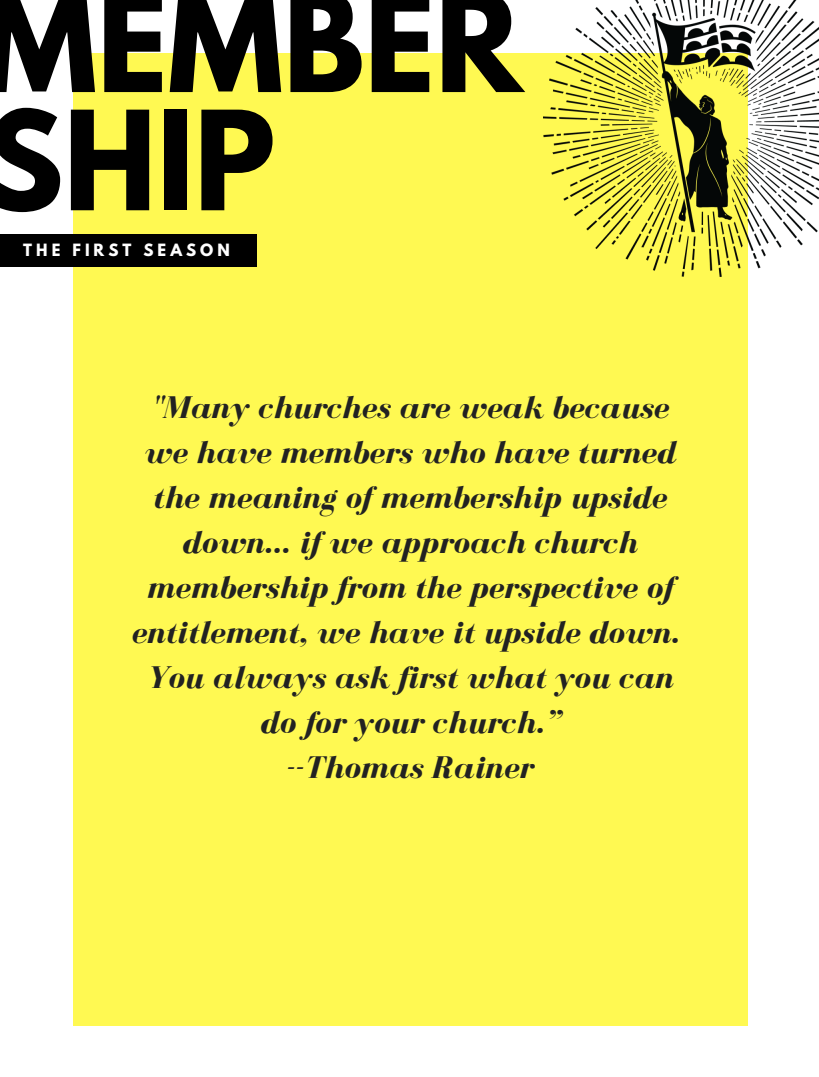
<style>
.page{position:relative;width:819px;height:1077px;background:#fff}
.page>*{position:absolute;margin:0;border:0;box-sizing:border-box;transform-origin:0 0}
.t1{font:700 122px/118.2px "League Spartan";color:#000}
.t2{font:italic 700 32.3px/45px "Bodoni FLF";color:#222;text-align:center}
.t3{font:700 15px "League Spartan";letter-spacing:.265em;color:#fff}
</style>
<div class="page">
<div style="left:74px;top:54px;width:674px;height:972px;background:#fff952"></div>
<div style="left:0;top:234px;width:257px;height:33px;background:#000"></div>
<img style="left:543px;top:0;width:276px;height:277px">
<p class="t1" style="left:-18px;top:-1px;width:542px">MEMBER<br>SHIP</p>
<p class="t3" style="left:23px;top:242px;width:208px">THE FIRST SEASON</p>
<p class="t2" style="left:131px;top:384px;width:550px">"Many churches are weak because we have members who have turned the meaning of membership upside down... if we approach church membership from the perspective of entitlement, we have it upside down.</p>
<p class="t2" style="left:146px;top:654px;width:529px">You always ask first what you can do for your church.”</p>
<p class="t2" style="left:286px;top:745px;width:249px">--Thomas Rainer</p>
</div>
